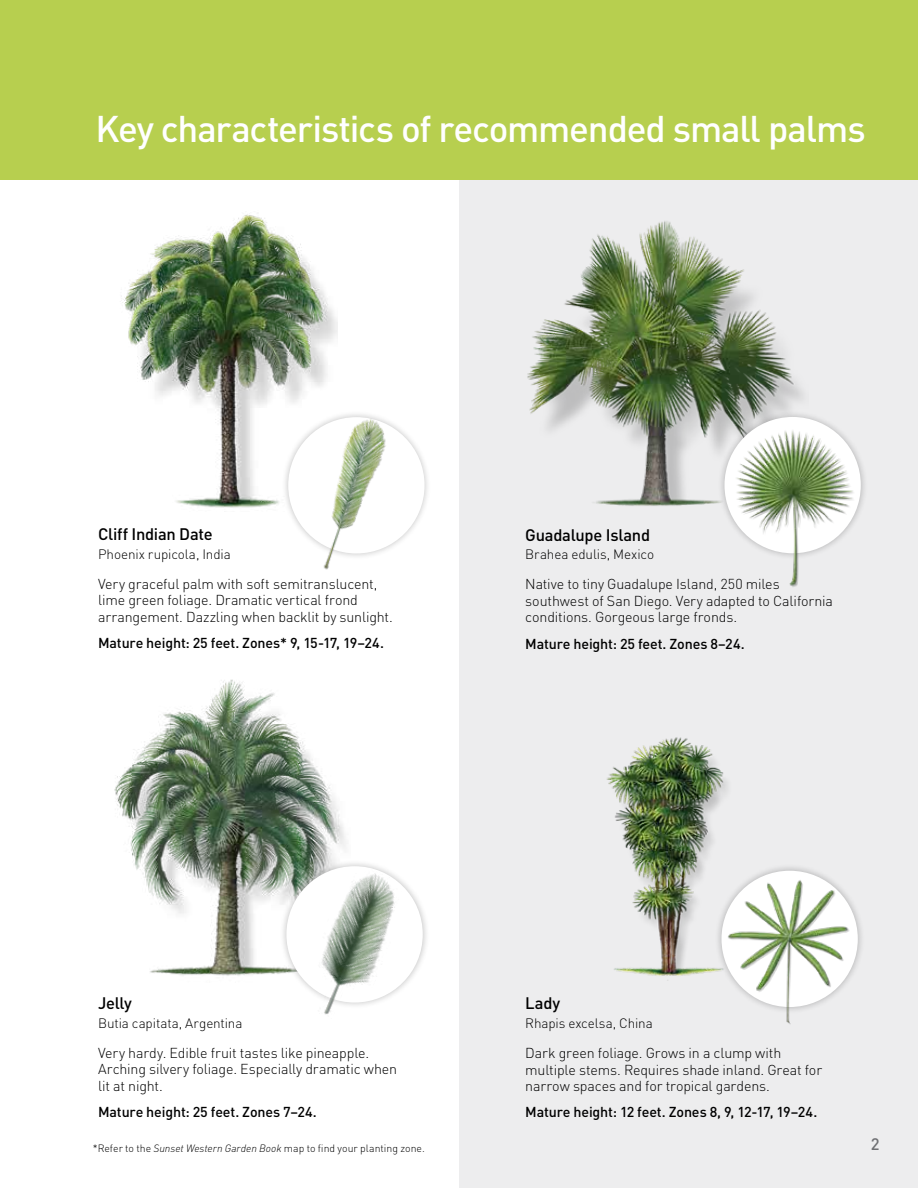
<style>
.page{position:relative;width:918px;height:1188px;background:#fff}
.page>*{position:absolute;margin:0;border:0;box-sizing:border-box;transform-origin:0 0}
.t1{font:500 36.75px "DIN Pro";letter-spacing:-.03em;color:#fff}
.t2{font:500 16.5px "DIN Pro";letter-spacing:-.015em;color:#000}
.t3{font:500 16.5px "DIN";color:#6f7073}
.t4{font:300 14.25px/16.5px "DIN Pro";letter-spacing:-.01em;color:#000}
.t5{font:500 14.25px "DIN Pro";letter-spacing:-.01em;color:#000}
.t6{font:300 13.5px "DIN Pro";letter-spacing:-.01em;color:#000}
.t7{font:300 10.5px "DIN";color:#000}
.s1{font-family:"DIN Pro";font-style:italic}
</style>
<div class="page">
<div style="left:459px;top:0;width:459px;height:1188px;background:#ededee"></div>
<div style="left:0;top:0;width:918px;height:180px;background:#b7cf4f"></div>
<img style="left:527px;top:221px;width:276px;height:285px">
<div style="left:717px;top:410px;width:151px;height:150px;background:#000;opacity:.25"></div>
<div style="left:724px;top:417px;width:137px;height:136px;background:#fff;border-radius:50%"></div>
<img style="left:731px;top:425px;width:128px;height:162px">
<img style="left:606px;top:737px;width:122px;height:244px">
<div style="left:714px;top:863px;width:151px;height:151px;background:#000;opacity:.25"></div>
<img style="left:724px;top:872px;width:133px;height:152px">
<img style="left:114px;top:679px;width:232px;height:297px">
<img style="left:121px;top:214px;width:216px;height:294px">
<div style="left:281px;top:410px;width:151px;height:151px;background:#000;opacity:.25"></div>
<div style="left:288px;top:417px;width:137px;height:136px;background:#fff;border-radius:50%"></div>
<img style="left:297px;top:409px;width:105px;height:161px">
<div style="left:279px;top:859px;width:151px;height:151px;background:#000;opacity:.25"></div>
<div style="left:286px;top:866px;width:137px;height:137px;background:#fff;border-radius:50%"></div>
<img style="left:293px;top:861px;width:123px;height:154px">
<h2 class="t1" style="left:95px;top:99px;width:772px">Key characteristics of recommended small palms</h2>
<h3 class="t2" style="left:98px;top:521px;width:116px">Cliff Indian Date</h3>
<p class="t6" style="left:98px;top:543px;width:134px">Phoenix rupicola, India</p>
<p class="t4" style="left:98px;top:574px;width:296px">Very graceful palm with soft semitranslucent, lime green foliage. Dramatic vertical frond arrangement. Dazzling when backlit by sunlight.</p>
<p class="t5" style="left:98px;top:631px;width:287px">Mature height: 25 feet. Zones* 9, 15-17, 19–24.</p>
<h3 class="t2" style="left:525px;top:521px;width:126px">Guadalupe Island</h3>
<p class="t6" style="left:525px;top:544px;width:130px">Brahea edulis, Mexico</p>
<p class="t4" style="left:525px;top:575px;width:309px">Native to tiny Guadalupe Island, 250 miles southwest of San Diego. Very adapted to California conditions. Gorgeous large fronds.</p>
<p class="t5" style="left:525px;top:632px;width:221px">Mature height: 25 feet. Zones 8–24.</p>
<h3 class="t2" style="left:98px;top:989px;width:35px">Jelly</h3>
<p class="t6" style="left:98px;top:1012px;width:146px">Butia capitata, Argentina</p>
<p class="t4" style="left:98px;top:1043px;width:301px">Very hardy. Edible fruit tastes like pineapple.<br>Arching silvery foliage. Especially dramatic when lit at night.</p>
<p class="t5" style="left:98px;top:1100px;width:220px">Mature height: 25 feet. Zones 7–24.</p>
<h3 class="t2" style="left:525px;top:990px;width:36px">Lady</h3>
<p class="t6" style="left:525px;top:1013px;width:129px">Rhapis excelsa, China</p>
<p class="t4" style="left:525px;top:1043px;width:298px">Dark green foliage. Grows in a clump with multiple stems. Requires shade inland. Great for narrow spaces and for tropical gardens.</p>
<p class="t5" style="left:525px;top:1101px;width:294px">Mature height: 12 feet. Zones 8, 9, 12-17, 19–24.</p>
<p class="t7" style="left:93px;top:1142px;width:334px">*Refer to the <span class="s1">Sunset Western Garden Book</span> map to find your planting zone.</p>
<p class="t3" style="left:871px;top:1134px;width:10px">2</p>
</div>
